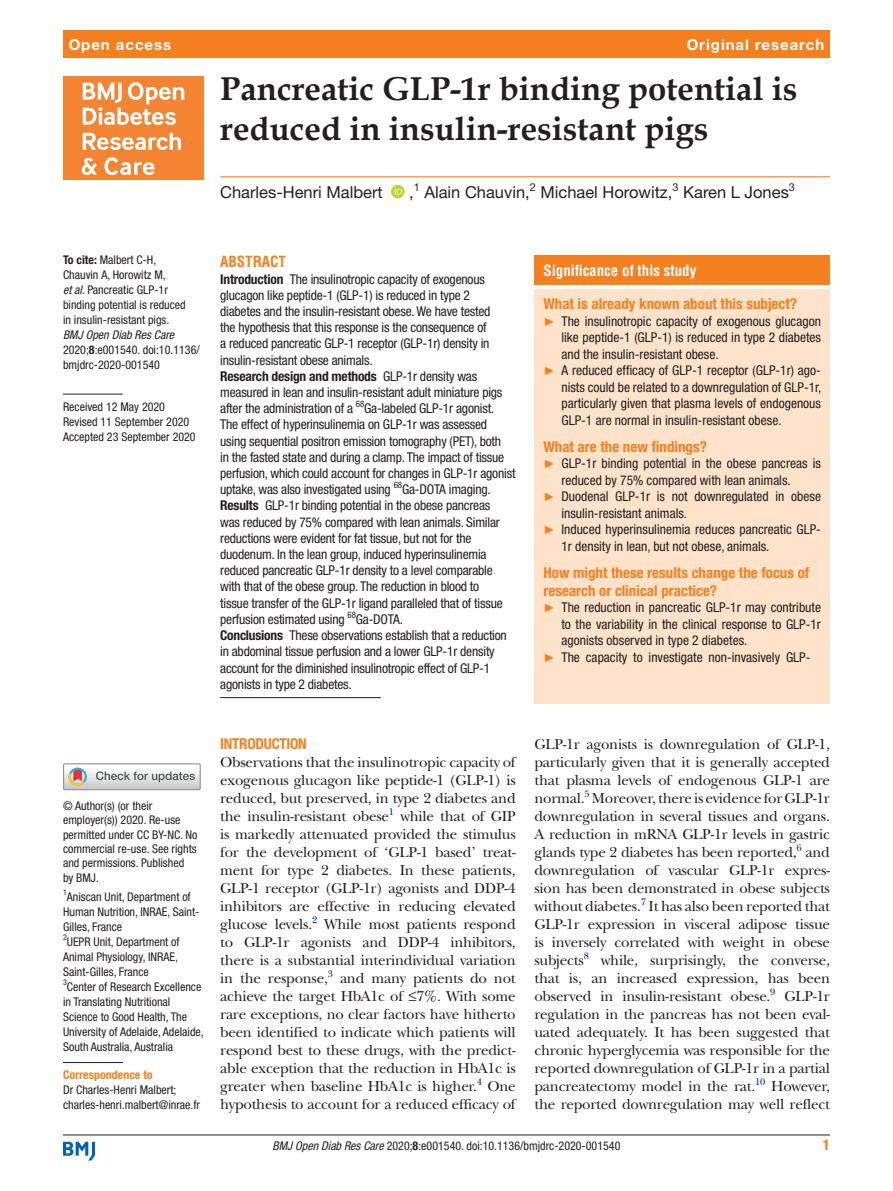
<style>
.page{position:relative;width:893px;height:1191px;background:#fff}
.page>*{position:absolute;margin:0;border:0;box-sizing:border-box;transform-origin:0 0}
.t1{font:700 33px/39px "Book Antiqua";color:#231f20}
.t2{font:16.5px "Helvetica Neue LT Std";color:#231f20}
.t3{font:15px/18px "New Baskerville";letter-spacing:-.015em;color:#231f20;text-align:justify}
.t4{font:700 condensed 15px/18px "Helvetica Neue LT Std";color:#f58020}
.t5{font:700 15px "Helvetica Neue LT Std";letter-spacing:.065em;color:#fff}
.t6{font:700 condensed 15px "Helvetica";color:#fff}
.t7{font:700 condensed 15px "Helvetica";color:#f58020}
.t8{font:condensed 13.5px/16.2px "Helvetica Neue LT Std";letter-spacing:-.015em;color:#231f20}
.t9{font:condensed 12px/15px "Helvetica Neue LT Std";color:#231f20}
.t10{font:700 condensed 12px "Helvetica Neue LT Std";color:#f58020}
.t11{font:9.9px "New Baskerville";color:#00f}
.s1{font-weight:700}
.s2{font-style:italic}
.s3{font-family:"Arial";font-stretch:normal;font-size:12px;color:#f58020}
</style>
<div class="page">
<hr style="left:63px;top:1134px;width:767px;height:1px;background:#231f20">
<svg style="left:63px;top:1141px;width:32px;height:19px"></svg>
<div style="left:63px;top:31px;width:767px;height:27px;background:#f58020"></div>
<hr style="left:220px;top:176px;width:610px;height:1px;background:#f58020">
<svg style="left:391px;top:185px;width:14px;height:13px"></svg>
<hr style="left:63px;top:1062px;width:60px;height:1px;background:#231f20">
<hr style="left:63px;top:394px;width:60px;height:1px;background:#231f20">
<div style="left:63px;top:763px;width:138px;height:27px;border:1px solid #969090"></div>
<svg style="left:64px;top:764px;width:136px;height:25px"></svg>
<div style="left:63px;top:76px;width:140px;height:104px;background:#f58432"></div>
<svg style="left:83px;top:82px;width:101px;height:43px"></svg>
<svg style="left:83px;top:133px;width:98px;height:17px"></svg>
<svg style="left:82px;top:158px;width:15px;height:17px"></svg>
<svg style="left:105px;top:157px;width:50px;height:18px"></svg>
<hr style="left:220px;top:697px;width:161px;height:1px;background:#231f20">
<div style="left:534px;top:255px;width:296px;height:30px;background:#f58020"></div>
<div style="left:534px;top:289px;width:296px;height:415px;background:#fee2c9"></div>
<p class="t5" style="left:69px;top:35px;width:104px">Open access</p>
<p class="t5" style="left:687px;top:35px;width:139px">Original research</p>
<h1 class="t1" style="left:220px;top:70px;width:579px">Pancreatic GLP-1r binding potential is reduced in insulin-resistant pigs</h1>
<p class="t2" style="left:220px;top:183px;width:164px">Charles-Henri Malbert</p>
<p class="t2" style="left:409px;top:183px;width:387px">,<sup>1</sup> Alain Chauvin,<sup>2</sup> Michael Horowitz,<sup>3</sup> Karen L Jones<sup>3</sup></p>
<p class="t9" style="left:63px;top:252px;width:124px"><span class="s1">To cite:</span> Malbert C-H,<br>Chauvin A, Horowitz M,<br><span class="s2">et al</span>. Pancreatic GLP-1r binding potential is reduced in insulin-resistant pigs.</p>
<p class="t9" style="left:63px;top:327px;width:138px"><span class="s2">BMJ Open Diab Res Care<br></span>2020;<span class="s1">8</span>:e001540. doi:10.1136/ bmjdrc-2020-001540</p>
<p class="t9" style="left:63px;top:399px;width:134px">Received 12 May 2020<br>Revised 11 September 2020<br>Accepted 23 September 2020</p>
<p class="t7" style="left:220px;top:252px;width:67px">ABSTRACT</p>
<p class="t8" style="left:220px;top:271px;width:297px"><span class="s1">Introduction</span> The insulinotropic capacity of exogenous glucagon like peptide-1 (GLP-1) is reduced in type 2<br>diabetes and the insulin-resistant obese. We have tested<br>the hypothesis that this response is the consequence of<br>a reduced pancreatic GLP-1 receptor (GLP-1r) density in insulin-resistant obese animals.<br><span class="s1">Research design and methods</span> GLP-1r density was measured in lean and insulin-resistant adult miniature pigs after the administration of a <sup>68</sup>Ga-labeled GLP-1r agonist.<br>The effect of hyperinsulinemia on GLP-1r was assessed using sequential positron emission tomography (PET), both<br>in the fasted state and during a clamp. The impact of tissue perfusion, which could account for changes in GLP-1r agonist uptake, was also investigated using <sup>68</sup>Ga-DOTA imaging.<br><span class="s1">Results</span> GLP-1r binding potential in the obese pancreas<br>was reduced by 75% compared with lean animals. Similar reductions were evident for fat tissue, but not for the duodenum. In the lean group, induced hyperinsulinemia reduced pancreatic GLP-1r density to a level comparable with that of the obese group. The reduction in blood to<br>tissue transfer of the GLP-1r ligand paralleled that of tissue perfusion estimated using <sup>68</sup>Ga-DOTA.<br><span class="s1">Conclusions</span> These observations establish that a reduction in abdominal tissue perfusion and a lower GLP-1r density account for the diminished insulinotropic effect of GLP-1 agonists in type 2 diabetes.</p>
<p class="t6" style="left:543px;top:261px;width:154px">Significance of this study</p>
<p class="t4" style="left:543px;top:295px;width:255px">What is already known about this subject?</p>
<p class="t8" style="left:543px;top:313px;width:279px"><span class="s3">►</span> The insulinotropic capacity of exogenous glucagon</p>
<p class="t8" style="left:561px;top:329px;width:261px">like peptide-1 (GLP-1) is reduced in type 2 diabetes</p>
<p class="t8" style="left:561px;top:346px;width:159px">and the insulin-resistant obese.</p>
<p class="t8" style="left:543px;top:362px;width:279px"><span class="s3">►</span> A reduced efficacy of GLP-1 receptor (GLP-1r) ago-</p>
<p class="t8" style="left:561px;top:379px;width:261px">nists could be related to a downregulation of GLP-1r,</p>
<p class="t8" style="left:561px;top:395px;width:261px">particularly given that plasma levels of endogenous</p>
<p class="t8" style="left:561px;top:412px;width:222px">GLP-1 are normal in insulin-resistant obese.</p>
<p class="t4" style="left:543px;top:437px;width:165px">What are the new findings?</p>
<p class="t8" style="left:543px;top:455px;width:279px"><span class="s3">►</span> GLP-1r binding potential in the obese pancreas is</p>
<p class="t8" style="left:561px;top:472px;width:231px">reduced by 75% compared with lean animals.</p>
<p class="t8" style="left:543px;top:488px;width:279px"><span class="s3">►</span> Duodenal GLP-1r is not downregulated in obese</p>
<p class="t8" style="left:561px;top:505px;width:127px">insulin-resistant animals.</p>
<p class="t8" style="left:543px;top:521px;width:279px"><span class="s3">►</span> Induced hyperinsulinemia reduces pancreatic GLP-</p>
<p class="t8" style="left:561px;top:538px;width:210px">1r density in lean, but not obese, animals.</p>
<p class="t4" style="left:543px;top:563px;width:267px">How might these results change the focus of research or clinical practice?</p>
<p class="t8" style="left:543px;top:599px;width:279px"><span class="s3">►</span> The reduction in pancreatic GLP-1r may contribute</p>
<p class="t8" style="left:561px;top:616px;width:261px">to the variability in the clinical response to GLP-1r</p>
<p class="t8" style="left:561px;top:632px;width:187px">agonists observed in type 2 diabetes.</p>
<p class="t8" style="left:543px;top:649px;width:269px"><span class="s3">►</span> The capacity to investigate non-invasively GLP-</p>
<p class="t9" style="left:63px;top:798px;width:136px;line-height:14.4px">© Author(s) (or their employer(s)) 2020. Re-use permitted under CC BY-NC. No commercial re-use. See rights and permissions. Published by BMJ.</p>
<p class="t9" style="left:63px;top:889px;width:142px"><sup>1</sup>Aniscan Unit, Department of<br>Human Nutrition, INRAE, Saint-<br>Gilles, France<br><sup>2</sup>UEPR Unit, Department of<br>Animal Physiology, INRAE,<br>Saint-Gilles, France<br><sup>3</sup>Center of Research Excellence in Translating Nutritional<br>Science to Good Health, The<br>University of Adelaide, Adelaide,<br>South Australia, Australia</p>
<p class="t10" style="left:63px;top:1067px;width:91px">Correspondence to</p>
<p class="t9" style="left:63px;top:1082px;width:139px">Dr Charles-Henri Malbert; charles-henri.malbert@inrae.fr</p>
<p class="t4" style="left:220px;top:734px;width:88px">INTRODUCTION</p>
<p class="t3" style="left:220px;top:753px;width:297px">Observations that the insulinotropic capacity of exogenous glucagon like peptide-1 (GLP-1) is reduced, but preserved, in type 2 diabetes and the insulin-resistant obese</p>
<p class="t11" style="left:389px;top:805px;width:7px">1</p>
<p class="t3" style="left:220px;top:807px;width:297px;text-indent:180px">while that of GIP is markedly attenuated provided the stimulus for the development of ‘GLP-1 based’ treat&shy;ment for type 2 diabetes. In these patients, GLP-1 receptor (GLP-1r) agonists and DDP-4 inhibitors are effective in reducing elevated glucose levels.</p>
<p class="t11" style="left:312px;top:913px;width:7px">2</p>
<p class="t3" style="left:220px;top:915px;width:297px;text-indent:104px">While most patients respond to GLP-1r agonists and DDP-4 inhibitors, there is a substantial interindividual variation in the response,</p>
<p class="t11" style="left:328px;top:967px;width:7px">3</p>
<p class="t3" style="left:220px;top:969px;width:297px;text-indent:120px">and many patients do not achieve the target HbA1c of ≤7%. With some rare exceptions, no clear factors have hitherto been identified to indicate which patients will respond best to these drugs, with the predict&shy;able exception that the reduction in HbA1c is greater when baseline HbA1c is higher.</p>
<p class="t11" style="left:477px;top:1075px;width:7px">4</p>
<p class="t3" style="left:220px;top:1077px;width:297px;text-align:right">One<br>hypothesis to account for a reduced efficacy of</p>
<p class="t3" style="left:534px;top:735px;width:297px">GLP-1r agonists is downregulation of GLP-1, particularly given that it is generally accepted that plasma levels of endogenous GLP-1 are normal.</p>
<p class="t11" style="left:584px;top:787px;width:7px">5</p>
<p class="t3" style="left:534px;top:789px;width:297px;text-indent:57px">Moreover, there is evidence for GLP-1r downregulation in several tissues and organs.<br>A reduction in mRNA GLP-1r levels in gastric glands type 2 diabetes has been reported,</p>
<p class="t11" style="left:797px;top:841px;width:7px">6</p>
<p class="t3" style="left:534px;top:843px;width:297px;text-indent:271px">and downregulation of vascular GLP-1r expres&shy;sion has been demonstrated in obese subjects without diabetes.</p>
<p class="t11" style="left:641px;top:895px;width:7px">7</p>
<p class="t3" style="left:534px;top:897px;width:297px;text-indent:114px">It has also been reported that GLP-1r expression in visceral adipose tissue is inversely correlated with weight in obese subjects</p>
<p class="t11" style="left:584px;top:949px;width:7px">8</p>
<p class="t3" style="left:534px;top:951px;width:297px;text-indent:66px">while, surprisingly, the converse, that is, an increased expression, has been observed in insulin-resistant obese.</p>
<p class="t11" style="left:770px;top:985px;width:7px">9</p>
<p class="t3" style="left:534px;top:987px;width:297px;text-indent:250px">GLP-1r regulation in the pancreas has not been eval&shy;uated adequately. It has been suggested that chronic hyperglycemia was responsible for the reported downregulation of GLP-1r in a partial pancreatectomy model in the rat.</p>
<p class="t11" style="left:755px;top:1075px;width:12px">10</p>
<p class="t3" style="left:534px;top:1077px;width:297px;text-align:right">However,<br>the reported downregulation may well reflect</p>
<p class="t9" style="left:273px;top:1137px;width:349px"><span class="s2">BMJ Open Diab Res Care</span> 2020;<span class="s1">8</span>:e001540. doi:10.1136/bmjdrc-2020-001540</p>
<p class="t4" style="left:823px;top:1135px;width:9px">1</p>
</div>
